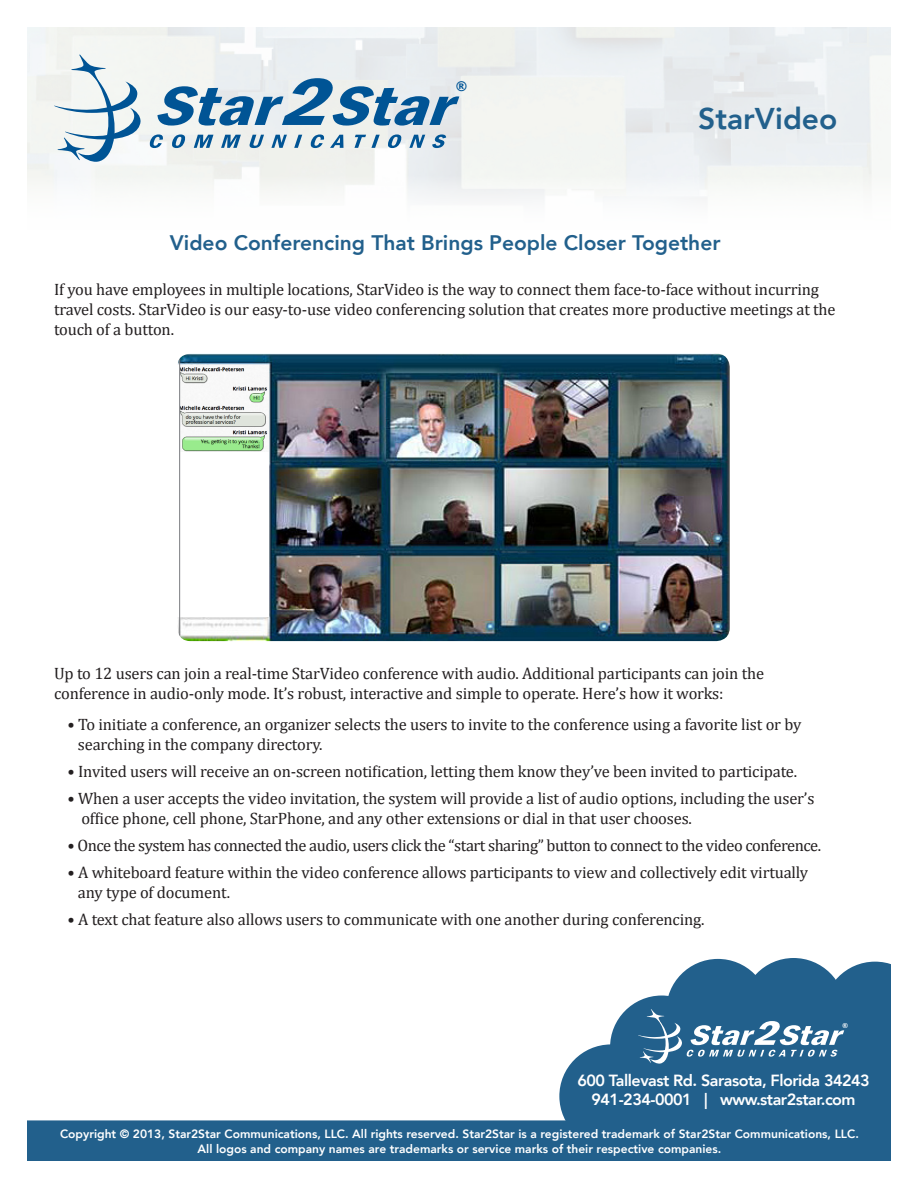
<style>
.page{position:relative;width:918px;height:1188px;background:#fff}
.page>*{position:absolute;margin:0;border:0;box-sizing:border-box;transform-origin:0 0}
.t1{font:800 30px "Avenir";color:#22608c}
.t2{font:800 21px "Avenir";color:#22608c}
.t3{font:16.5px/19.8px "Cambria";letter-spacing:-.01em;color:#231f20}
.t4{font:16.5px "Cambria";letter-spacing:-.03em;color:#231f20}
.t5{font:800 16.2px "Avenir";letter-spacing:-.03em;color:#fff}
.t6{font:900 13.5px "Arial";color:#005495}
.t7{font:800 12px "Avenir";color:#fff}
.t8{font:900 6.9px "Arial";color:#fff}
</style>
<div class="page">
<div style="left:560px;top:1045px;width:102px;height:102px;background:#22608c;border-radius:50%"></div>
<div style="left:611px;top:996px;width:102px;height:102px;background:#22608c;border-radius:50%"></div>
<div style="left:27px;top:1120px;width:864px;height:41px;background:#22608c"></div>
<svg style="left:626px;top:961px;width:265px;height:174px"></svg>
<svg style="left:157px;top:78px;width:302px;height:48px;background:#90b2cb"></svg>
<svg style="left:150px;top:134px;width:13px;height:14px"></svg>
<svg style="left:172px;top:134px;width:13px;height:14px"></svg>
<svg style="left:194px;top:135px;width:19px;height:13px"></svg>
<svg style="left:221px;top:135px;width:20px;height:13px"></svg>
<svg style="left:249px;top:135px;width:15px;height:13px"></svg>
<svg style="left:271px;top:135px;width:16px;height:13px"></svg>
<svg style="left:294px;top:135px;width:8px;height:13px"></svg>
<svg style="left:311px;top:134px;width:32px;height:14px"></svg>
<svg style="left:354px;top:135px;width:26px;height:13px"></svg>
<svg style="left:388px;top:134px;width:14px;height:14px"></svg>
<svg style="left:409px;top:135px;width:16px;height:13px"></svg>
<svg style="left:432px;top:134px;width:14px;height:14px"></svg>
<svg style="left:54px;top:55px;width:87px;height:107px"></svg>
<img style="left:178px;top:354px;width:552px;height:287px">
<div style="left:177px;top:365px;width:91px;height:252px;background:#fff"></div>
<img style="left:180px;top:365px;width:88px;height:86px">
<hr style="left:179px;top:359px;width:1px;height:276px;background:#7a7c7f">
<p class="t6" style="left:456px;top:79px;width:12px">®</p>
<p class="t1" style="left:698px;top:91px;width:141px">StarVideo</p>
<p class="t2" style="left:170px;top:224px;width:552px">Video Conferencing That Brings People Closer Together</p>
<p class="t3" style="left:54px;top:280px;width:783px">If you have employees in multiple locations, StarVideo is the way to connect them face-to-face without incurring travel costs. StarVideo is our easy-to-use video conferencing solution that creates more productive meetings at the touch of a button.</p>
<p class="t3" style="left:54px;top:663px;width:712px">Up to 12 users can join a real-time StarVideo conference with audio. Additional participants can join the conference in audio-only mode. It’s robust, interactive and simple to operate. Here’s how it works:</p>
<p class="t3" style="left:68px;top:715px;width:735px">• To initiate a conference, an organizer selects the users to invite to the conference using a favorite list or by</p>
<p class="t3" style="left:78px;top:735px;width:246px">searching in the company directory.</p>
<p class="t3" style="left:68px;top:762px;width:731px">• Invited users will receive an on-screen notification, letting them know they’ve been invited to participate.</p>
<p class="t3" style="left:68px;top:789px;width:749px">• When a user accepts the video invitation, the system will provide a list of audio options, including the user’s</p>
<p class="t3" style="left:81px;top:808px;width:612px">office phone, cell phone, StarPhone, and any other extensions or dial in that user chooses.</p>
<p class="t4" style="left:68px;top:836px;width:755px">• Once the system has connected the audio, users click the “start sharing” button to connect to the video conference.</p>
<p class="t3" style="left:68px;top:862px;width:742px">• A whiteboard feature within the video conference allows participants to view and collectively edit virtually</p>
<p class="t3" style="left:78px;top:882px;width:154px">any type of document.</p>
<p class="t3" style="left:68px;top:909px;width:639px">• A text chat feature also allows users to communicate with one another during conferencing.</p>
<p class="t8" style="left:843px;top:1021px;width:7px">®</p>
<p class="t5" style="left:577px;top:1065px;width:294px">600 Tallevast Rd. Sarasota, Florida 34243</p>
<p class="t5" style="left:591px;top:1085px;width:266px">941-234-0001 | www.star2star.com</p>
<p class="t7" style="left:60px;top:1123px;width:800px">Copyright © 2013, Star2Star Communications, LLC. All rights reserved. Star2Star is a registered trademark of Star2Star Communications, LLC.</p>
<p class="t7" style="left:198px;top:1138px;width:525px">All logos and company names are trademarks or service marks of their respective companies.</p>
</div>
